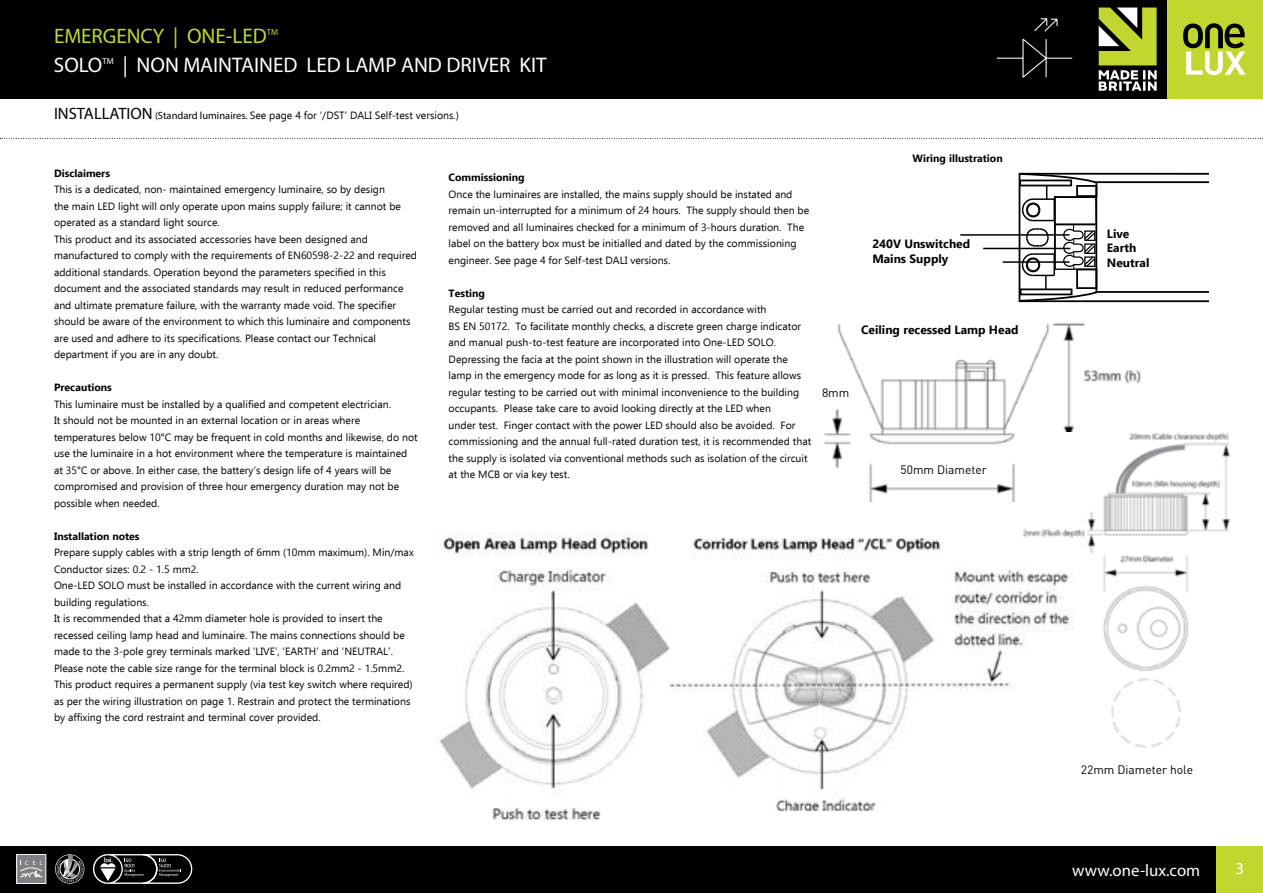
<style>
.page{position:relative;width:1263px;height:893px;background:#fff}
.page>*{position:absolute;margin:0;border:0;box-sizing:border-box;transform-origin:0 0}
.t1{font:21.15px "Myriad Pro";color:#fff}
.t2{font:21px "Myriad Pro";color:#c1d72f}
.t3{font:21px "Myriad Pro";color:#fff}
.t4{font:16.8px "Myriad Pro";color:#fff}
.t5{font:700 12px/14.4px "Ebrima";color:#000}
.t6{font:12px "DIN";color:#000}
.t7{font:10.5px/16.5px "Ebrima";color:#000}
.t8{font:700 10.5px "Ebrima";color:#000}
.t9{font:8.7px "Myriad Pro";color:#c1d72f}
.t10{font:8.7px "Myriad Pro";color:#fff}
.s1{font-size:21.15px}
.s2{font-size:21px}
.s3{font-family:"Myriad Pro";font-size:16.5px}
.s4{font-family:"Myriad Pro"}
</style>
<div class="page">
<div style="left:0;top:846px;width:1216px;height:47px;background:#000"></div>
<div style="left:1216px;top:846px;width:47px;height:47px;background:#c1d72f"></div>
<div style="left:17px;top:854px;width:29px;height:30px;background:#7e8083"></div>
<div style="left:16px;top:854px;width:30px;height:30px;border:1px solid #fff"></div>
<svg style="left:20px;top:861px;width:23px;height:17px"></svg>
<svg style="left:55px;top:854px;width:29px;height:30px"></svg>
<svg style="left:56px;top:855px;width:28px;height:28px"></svg>
<svg style="left:93px;top:854px;width:99px;height:30px"></svg>
<svg style="left:0;top:138px;width:1263px;height:1px"></svg>
<svg style="left:1018px;top:172px;width:191px;height:131px"></svg>
<hr style="left:1055px;top:223px;width:40px;height:2px;background:#000">
<hr style="left:983px;top:248px;width:87px;height:1px;background:#000">
<hr style="left:960px;top:234px;width:109px;height:2px;background:#000">
<hr style="left:1003px;top:261px;width:66px;height:2px;background:#000">
<div style="left:0;top:0;width:1166px;height:98px;background:#000"></div>
<div style="left:1166px;top:0;width:97px;height:98px;background:#c1d72f"></div>
<svg style="left:1183px;top:23px;width:63px;height:52px"></svg>
<svg style="left:996px;top:18px;width:77px;height:60px"></svg>
<svg style="left:1099px;top:8px;width:58px;height:83px"></svg>
<img style="left:823px;top:322px;width:318px;height:180px">
<div style="left:886px;top:459px;width:113px;height:21px;background:#fff"></div>
<img style="left:439px;top:532px;width:230px;height:289px">
<img style="left:1023px;top:432px;width:208px;height:316px">
<img style="left:669px;top:538px;width:406px;height:273px">
<h2 class="t2" style="left:54px;top:23px;width:214px">EMERGENCY | <span class="s1">ONE-LED</span></h2>
<p class="t9" style="left:267px;top:26px;width:13px">TM</p>
<h2 class="t3" style="left:54px;top:52px;width:50px">SOLO</h2>
<p class="t10" style="left:102px;top:56px;width:13px">TM</p>
<h1 class="t1" style="left:123px;top:52px;width:425px"><span class="s2">|</span> NON MAINTAINED LED LAMP AND DRIVER KIT</h1>
<p class="t7" style="left:54px;top:107px;width:406px"><span class="s3">INSTALLATION</span> <span class="s4">(Standard luminaires.</span> See page 4 for ‘/DST’ DALI Self-test versions.)</p>
<p class="t8" style="left:54px;top:165px;width:58px">Disclaimers</p>
<p class="t7" style="left:54px;top:181px;width:365px">This is a dedicated, non- maintained emergency luminaire, so by design<br>the main LED light will only operate upon mains supply failure; it cannot be operated as a standard light source.<br>This product and its associated accessories have been designed and manufactured to comply with the requirements of EN60598-2-22 and required additional standards. Operation beyond the parameters specified in this document and the associated standards may result in reduced performance and ultimate premature failure, with the warranty made void. The specifier should be aware of the environment to which this luminaire and components are used and adhere to its specifications. Please contact our Technical department if you are in any doubt.</p>
<p class="t8" style="left:54px;top:380px;width:59px">Precautions</p>
<p class="t7" style="left:54px;top:396px;width:365px">This luminaire must be installed by a qualified and competent electrician.<br>It should not be mounted in an external location or in areas where temperatures below 10°C may be frequent in cold months and likewise, do not use the luminaire in a hot environment where the temperature is maintained at 35°C or above. In either case, the battery’s design life of 4 years will be compromised and provision of three hour emergency duration may not be possible when needed.</p>
<p class="t8" style="left:54px;top:528px;width:87px">Installation notes</p>
<p class="t7" style="left:54px;top:544px;width:361px">Prepare supply cables with a strip length of 6mm (10mm maximum). Min/max Conductor sizes: 0.2 - 1.5 mm2.<br>One-LED SOLO must be installed in accordance with the current wiring and building regulations.<br>It is recommended that a 42mm diameter hole is provided to insert the recessed ceiling lamp head and luminaire. The mains connections should be made to the 3-pole grey terminals marked ‘LIVE’, ‘EARTH’ and ‘NEUTRAL’.<br>Please note the cable size range for the terminal block is 0.2mm2 - 1.5mm2.<br>This product requires a permanent supply (via test key switch where required) as per the wiring illustration on page 1. Restrain and protect the terminations by affixing the cord restraint and terminal cover provided.</p>
<p class="t8" style="left:449px;top:170px;width:78px">Commissioning</p>
<p class="t7" style="left:449px;top:186px;width:362px">Once the luminaires are installed, the mains supply should be instated and remain un-interrupted for a minimum of 24 hours. The supply should then be removed and all luminaires checked for a minimum of 3-hours duration. The label on the battery box must be initialled and dated by the commissioning engineer. See page 4 for Self-test DALI versions.</p>
<p class="t8" style="left:449px;top:285px;width:38px">Testing</p>
<p class="t7" style="left:449px;top:301px;width:364px">Regular testing must be carried out and recorded in accordance with<br>BS EN 50172. To facilitate monthly checks, a discrete green charge indicator and manual push-to-test feature are incorporated into One-LED SOLO.<br>Depressing the facia at the point shown in the illustration will operate the lamp in the emergency mode for as long as it is pressed. This feature allows regular testing to be carried out with minimal inconvenience to the building occupants. Please take care to avoid looking directly at the LED when<br>under test. Finger contact with the power LED should also be avoided. For commissioning and the annual full-rated duration test, it is recommended that the supply is isolated via conventional methods such as isolation of the circuit at the MCB or via key test.</p>
<p class="t6" style="left:822px;top:386px;width:29px">8mm</p>
<p class="t8" style="left:912px;top:151px;width:92px">Wiring illustration</p>
<p class="t5" style="left:872px;top:237px;width:99px">240V Unswitched<br>Mains Supply</p>
<p class="t5" style="left:861px;top:322px;width:159px">Ceiling recessed Lamp Head</p>
<p class="t6" style="left:900px;top:462px;width:88px">50mm Diameter</p>
<p class="t5" style="left:1107px;top:226px;width:44px">Live<br>Earth<br>Neutral</p>
<p class="t6" style="left:1081px;top:762px;width:114px">22mm Diameter hole</p>
<h3 class="t4" style="left:1072px;top:860px;width:130px">www.one-lux.com</h3>
<h3 class="t4" style="left:1235px;top:858px;width:10px">3</h3>
</div>
